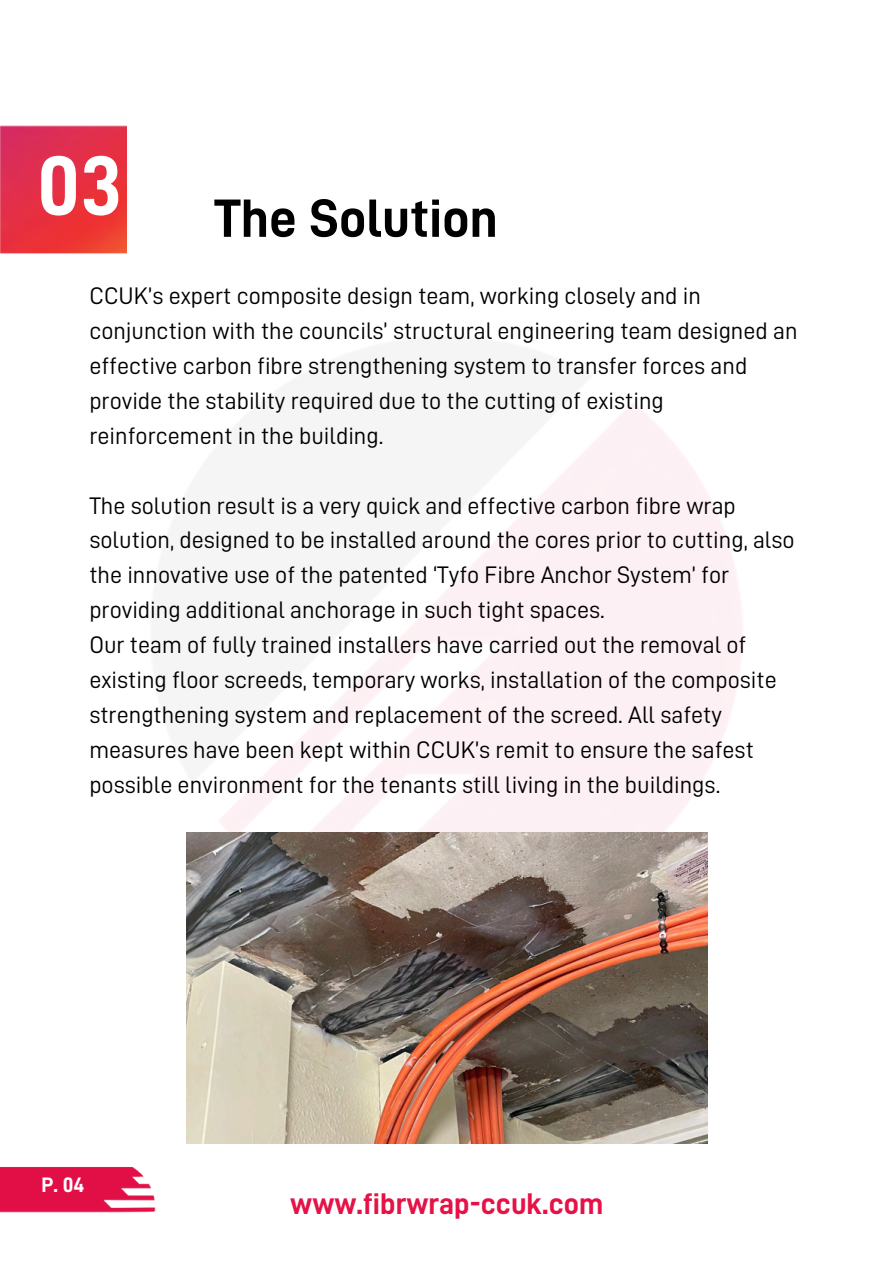
<style>
.page{position:relative;width:894px;height:1264px;background:#fff}
.page>*{position:absolute;margin:0;border:0;box-sizing:border-box;transform-origin:0 0}
.t1{font:84px "D DIN Bold";color:#fff}
.t2{font:54px "D DIN Bold";color:#000}
.t3{font:30px "D DIN Bold";color:#e61147}
.t4{font:24px/34.8px "D DIN";color:#000}
.t5{font:21px "D DIN Bold";color:#fff}
</style>
<div class="page">
<img style="left:126px;top:198px;width:617px;height:867px">
<img style="left:0;top:125px;width:126px;height:129px">
<img style="left:0;top:988px;width:268px;height:225px">
<img style="left:186px;top:833px;width:521px;height:310px">
<h3 class="t1" style="left:37px;top:145px;width:87px">03</h3>
<p class="t2" style="left:214px;top:192px;width:285px">The Solution</p>
<h1 class="t4" style="left:89px;top:279px;width:709px">CCUK’s expert composite design team, working closely and in conjunction with the councils’ structural engineering team designed an effective carbon fibre strengthening system to transfer forces and provide the stability required due to the cutting of existing reinforcement in the building.</h1>
<p class="t4" style="left:89px;top:488px;width:706px">The solution result is a very quick and effective carbon fibre wrap solution, designed to be installed around the cores prior to cutting, also the innovative use of the patented ‘Tyfo Fibre Anchor System’ for providing additional anchorage in such tight spaces.<br>Our team of fully trained installers have carried out the removal of existing floor screeds, temporary works, installation of the composite strengthening system and replacement of the screed. All safety measures have been kept within CCUK’s remit to ensure the safest possible environment for the tenants still living in the buildings.</p>
<p class="t5" style="left:42px;top:1174px;width:44px">P. 04</p>
<p class="t3" style="left:290px;top:1188px;width:314px">www.fibrwrap-ccuk.com</p>
</div>
